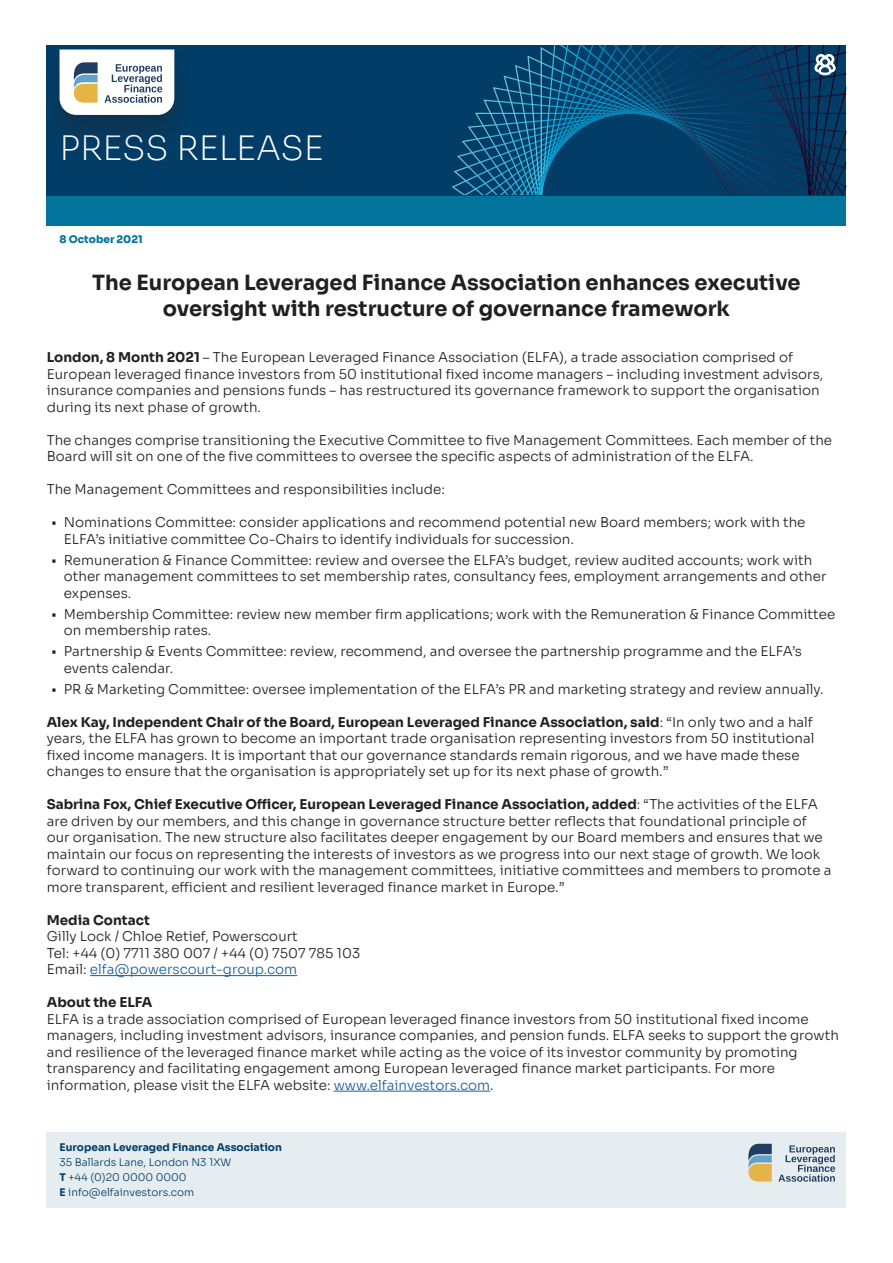
<style>
.page{position:relative;width:893px;height:1263px;background:#fff}
.page>*{position:absolute;margin:0;border:0;box-sizing:border-box;transform-origin:0 0}
.t1{font:200 33.6px "Sora";letter-spacing:-.01em;color:#fff}
._05_1_BODYTEXT_01_So{font:700 21px/25.2px "Sora";color:#231f20;text-align:center}
._05_1_BODYTEXT_01_So-2{font:300 13.5px/16.5px "Sora";color:#231f20}
._05_1_BODYTEXT_01_So-3{font:300 13.5px "Sora";color:#175d9e}
._05_1_BODYTEXT_01_So-4{font:700 13.5px "Sora";color:#231f20}
.t2{font:300 10.5px "Sora";color:#023d67}
.t3{font:700 10.5px "Sora";color:#023d67}
.t4{font:800 10.5px "Sora";color:#03749c}
.s1{font-weight:700}
.s2{color:#231f20}
.s3{color:#175d9e}
</style>
<div class="page">
<div style="left:47px;top:195px;width:799px;height:30px;background:#03749c"></div>
<div style="left:47px;top:45px;width:799px;height:150px;background:#023d67"></div>
<div style="left:47px;top:1133px;width:799px;height:75px;background:#e6edf0"></div>
<hr style="left:90px;top:975px;width:207px;height:1px;background:#175d9e">
<hr style="left:334px;top:1091px;width:156px;height:1px;background:#175d9e">
<div style="left:40px;top:47px;width:154px;height:104px;background:#231f20;opacity:.32"></div>
<svg style="left:60px;top:50px;width:114px;height:65px;background:#dcdede"></svg>
<svg style="left:468px;top:45px;width:378px;height:150px"></svg>
<svg style="left:748px;top:1143px;width:24px;height:38px"></svg>
<svg style="left:778px;top:1145px;width:57px;height:37px"></svg>
<p class="t1" style="left:60px;top:120px;width:266px">PRESS RELEASE</p>
<p class="t4" style="left:60px;top:231px;width:85px">8 October 2021</p>
<p class="_05_1_BODYTEXT_01_So" style="left:92px;top:268px;width:710px">The European Leveraged Finance Association enhances executive oversight with restructure of governance framework</p>
<p class="_05_1_BODYTEXT_01_So-2" style="left:47px;top:348px;width:778px"><span class="s1">London, 8 Month 2021</span> – The European Leveraged Finance Association (ELFA), a trade association comprised of European leveraged finance investors from 50 institutional fixed income managers – including investment advisors, insurance companies and pensions funds – has restructured its governance framework to support the organisation during its next phase of growth.</p>
<p class="_05_1_BODYTEXT_01_So-2" style="left:47px;top:430px;width:787px">The changes comprise transitioning the Executive Committee to five Management Committees. Each member of the<br>Board will sit on one of the five committees to oversee the specific aspects of administration of the ELFA.</p>
<p class="_05_1_BODYTEXT_01_So-2" style="left:47px;top:480px;width:400px">The Management Committees and responsibilities include:</p>
<p class="_05_1_BODYTEXT_01_So-2" style="left:64px;top:513px;width:743px;text-indent:-13px">• Nominations Committee: consider applications and recommend potential new Board members; work with the<br>ELFA’s initiative committee Co-Chairs to identify individuals for succession.</p>
<p class="_05_1_BODYTEXT_01_So-2" style="left:64px;top:550px;width:764px;text-indent:-13px">• Remuneration &amp; Finance Committee: review and oversee the ELFA’s budget, review audited accounts; work with other management committees to set membership rates, consultancy fees, employment arrangements and other expenses.</p>
<p class="_05_1_BODYTEXT_01_So-2" style="left:64px;top:604px;width:773px;text-indent:-13px">• Membership Committee: review new member firm applications; work with the Remuneration &amp; Finance Committee on membership rates.</p>
<p class="_05_1_BODYTEXT_01_So-2" style="left:64px;top:642px;width:740px;text-indent:-13px">• Partnership &amp; Events Committee: review, recommend, and oversee the partnership programme and the ELFA’s events calendar.</p>
<p class="_05_1_BODYTEXT_01_So-2" style="left:51px;top:679px;width:774px">• PR &amp; Marketing Committee: oversee implementation of the ELFA’s PR and marketing strategy and review annually.</p>
<p class="_05_1_BODYTEXT_01_So-2" style="left:47px;top:712px;width:769px"><span class="s1">Alex Kay, Independent Chair of the Board, European Leveraged Finance Association, said</span>: “In only two and a half years, the ELFA has grown to become an important trade organisation representing investors from 50 institutional fixed income managers. It is important that our governance standards remain rigorous, and we have made these changes to ensure that the organisation is appropriately set up for its next phase of growth.”</p>
<p class="_05_1_BODYTEXT_01_So-2" style="left:47px;top:795px;width:786px"><span class="s1">Sabrina Fox, Chief Executive Officer, European Leveraged Finance Association, added</span>: “The activities of the ELFA are driven by our members, and this change in governance structure better reflects that foundational principle of our organisation. The new structure also facilitates deeper engagement by our Board members and ensures that we maintain our focus on representing the interests of investors as we progress into our next stage of growth. We look forward to continuing our work with the management committees, initiative committees and members to promote a more transparent, efficient and resilient leveraged finance market in Europe.”</p>
<p class="_05_1_BODYTEXT_01_So-4" style="left:47px;top:909px;width:105px">Media Contact</p>
<p class="_05_1_BODYTEXT_01_So-2" style="left:47px;top:927px;width:253px">Gilly Lock / Chloe Retief, Powerscourt</p>
<p class="_05_1_BODYTEXT_01_So-2" style="left:47px;top:943px;width:315px">Tel: +44 (0) 7711 380 007 / +44 (0) 7507 785 103</p>
<p class="_05_1_BODYTEXT_01_So-3" style="left:47px;top:958px;width:252px"><span class="s2">Email:</span> elfa@powerscourt-group.com</p>
<p class="_05_1_BODYTEXT_01_So-4" style="left:47px;top:991px;width:107px">About the ELFA</p>
<p class="_05_1_BODYTEXT_01_So-2" style="left:47px;top:1009px;width:794px">ELFA is a trade association comprised of European leveraged finance investors from 50 institutional fixed income managers, including investment advisors, insurance companies, and pension funds. ELFA seeks to support the growth and resilience of the leveraged finance market while acting as the voice of its investor community by promoting transparency and facilitating engagement among European leveraged finance market participants. For more information, please visit the ELFA website: <span class="s3">www.elfainvestors.com</span>.</p>
<p class="t3" style="left:60px;top:1139px;width:224px">European Leveraged Finance Association</p>
<p class="t2" style="left:60px;top:1154px;width:173px">35 Ballards Lane, London N3 1XW</p>
<p class="t2" style="left:60px;top:1169px;width:129px"><span class="s1">T</span> +44 (0)20 0000 0000</p>
<p class="t2" style="left:60px;top:1184px;width:136px"><span class="s1">E</span> info@elfainvestors.com</p>
</div>
